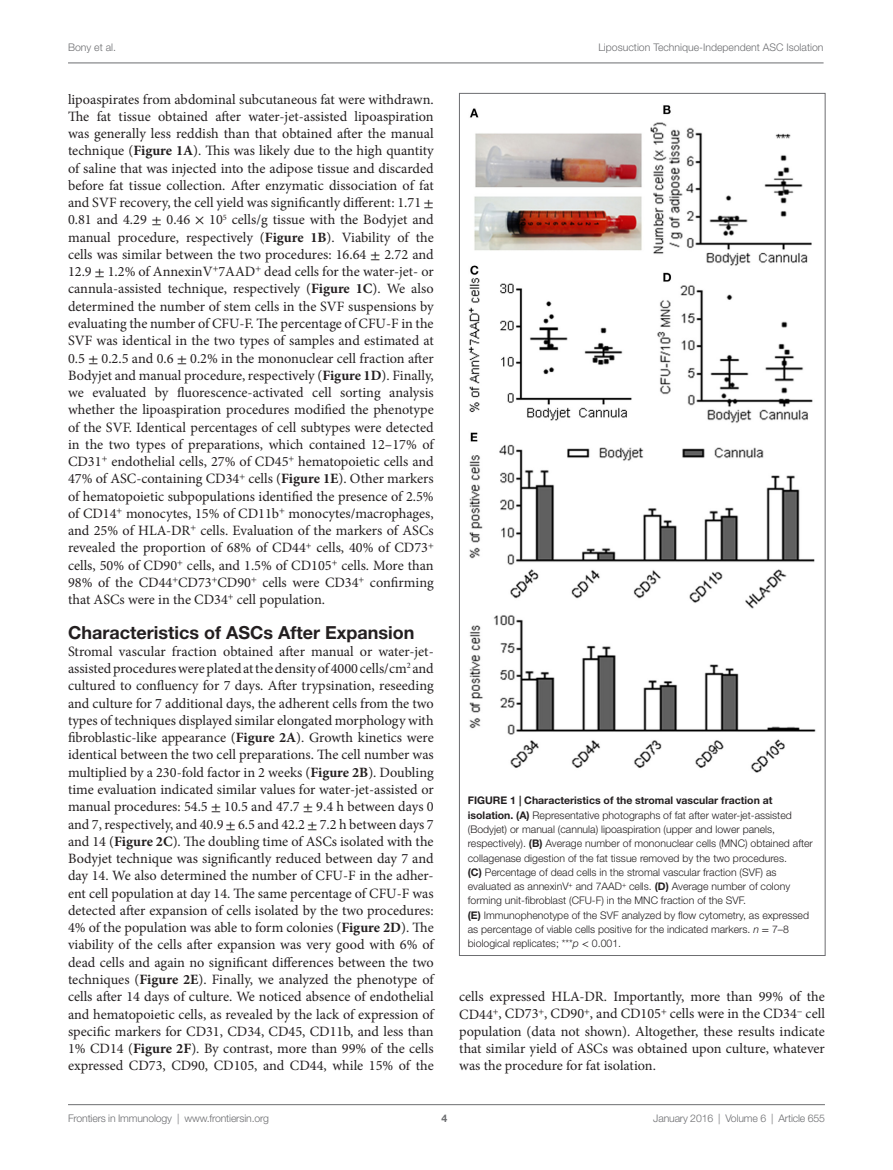
<style>
.page{position:relative;width:893px;height:1170px;background:#fff}
.page>*{position:absolute;margin:0;border:0;box-sizing:border-box;transform-origin:0 0}
.t1{font:700 18px "Helvetica Neue LT Std";color:#231f20}
.t2{font:14.25px/17.2px "Minion Pro";color:#231f20;text-align:justify}
.t3{font:300 10.5px/14.2px "Helvetica Neue LT Std";color:#231f20}
.t4{font:300 10.5px "Helvetica Neue LT Std";letter-spacing:-.015em;color:#6c6d70}
.t5{font:700 10.5px "Helvetica Neue LT Std";color:#6c6d70}
.s1{font-weight:700}
.s2{font-family:"STIX General"}
.s3{font-style:italic}
.s4{font-family:"STIX General";font-weight:400}
</style>
<div class="page">
<img style="left:468px;top:105px;width:348px;height:668px">
<hr style="left:68px;top:1104px;width:757px;height:1px;background:#6c6d70">
<hr style="left:68px;top:63px;width:756px;height:1px;background:#6c6d70">
<p class="t4" style="left:68px;top:41px;width:50px">Bony et al.</p>
<p class="t4" style="left:598px;top:41px;width:227px">Liposuction Technique-Independent ASC Isolation</p>
<p class="t2" style="left:68px;top:90px;width:367px">lipoaspirates from abdominal subcutaneous fat were withdrawn.<br>The fat tissue obtained after water-jet-assisted lipoaspiration was generally less reddish than that obtained after the manual technique (<span class="s1">Figure 1A</span>). This was likely due to the high quantity of saline that was injected into the adipose tissue and discarded before fat tissue collection. After enzymatic dissociation of fat and SVF recovery, the cell yield was significantly different: 1.71 <span class="s2">± </span>0.81 and 4.29 <span class="s2">±</span> 0.46 <span class="s2">×</span> 10<sup>5</sup> cells/g tissue with the Bodyjet and manual procedure, respectively (<span class="s1">Figure 1B</span>). Viability of the cells was similar between the two procedures: 16.64 <span class="s2">±</span> 2.72 and 12.9 <span class="s2">±</span> 1.2% of AnnexinV<sup>+</sup>7AAD<sup>+</sup> dead cells for the water-jet- or cannula-assisted technique, respectively (<span class="s1">Figure 1C</span>). We also determined the number of stem cells in the SVF suspensions by evaluating the number of CFU-F. The percentage of CFU-F in the SVF was identical in the two types of samples and estimated at 0.5 <span class="s2">±</span> 0.2.5 and 0.6 <span class="s2">±</span> 0.2% in the mononuclear cell fraction after Bodyjet and manual procedure, respectively (<span class="s1">Figure 1D</span>). Finally, we evaluated by fluorescence-activated cell sorting analysis whether the lipoaspiration procedures modified the phenotype of the SVF. Identical percentages of cell subtypes were detected in the two types of preparations, which contained 12–17% of CD31<sup>+</sup> endothelial cells, 27% of CD45<sup>+</sup> hematopoietic cells and 47% of ASC-containing CD34<sup>+</sup> cells (<span class="s1">Figure 1E</span>). Other markers of hematopoietic subpopulations identified the presence of 2.5% of CD14<sup>+</sup> monocytes, 15% of CD11b<sup>+</sup> monocytes/macrophages, and 25% of HLA-DR<sup>+</sup> cells. Evaluation of the markers of ASCs revealed the proportion of 68% of CD44<sup>+</sup> cells, 40% of CD73<sup>+ </sup>cells, 50% of CD90<sup>+</sup> cells, and 1.5% of CD105<sup>+</sup> cells. More than 98% of the CD44<sup>+</sup>CD73<sup>+</sup>CD90<sup>+</sup> cells were CD34<sup>+</sup> confirming that ASCs were in the CD34<sup>+</sup> cell population.</p>
<p class="t1" style="left:68px;top:621px;width:172px">Characteristics of ASC</p>
<p class="t1" style="left:263px;top:621px;width:152px">s After Expansion</p>
<p class="t2" style="left:68px;top:642px;width:367px">Stromal vascular fraction obtained after manual or water-jet&shy;assisted procedures were plated at the density of 4000 cells/cm<sup>2</sup> and cultured to confluency for 7 days. After trypsination, reseeding and culture for 7 additional days, the adherent cells from the two types of techniques displayed similar elongated morphology with fibroblastic-like appearance (<span class="s1">Figure 2A</span>). Growth kinetics were identical between the two cell preparations. The cell number was multiplied by a 230-fold factor in 2 weeks (<span class="s1">Figure 2B</span>). Doubling time evaluation indicated similar values for water-jet-assisted or manual procedures: 54.5 <span class="s2">±</span> 10.5 and 47.7 <span class="s2">±</span> 9.4 h between days 0 and 7, respectively, and 40.9 <span class="s2">±</span> 6.5 and 42.2 <span class="s2">±</span> 7.2 h between days 7 and 14 (<span class="s1">Figure 2C</span>). The doubling time of ASCs isolated with the Bodyjet technique was significantly reduced between day 7 and day 14. We also determined the number of CFU-F in the adher&shy;ent cell population at day 14. The same percentage of CFU-F was detected after expansion of cells isolated by the two procedures:<br>4% of the population was able to form colonies (<span class="s1">Figure 2D</span>). The viability of the cells after expansion was very good with 6% of dead cells and again no significant differences between the two techniques (<span class="s1">Figure 2E</span>). Finally, we analyzed the phenotype of cells after 14 days of culture. We noticed absence of endothelial and hematopoietic cells, as revealed by the lack of expression of specific markers for CD31, CD34, CD45, CD11b, and less than 1% CD14 (<span class="s1">Figure 2F</span>). By contrast, more than 99% of the cells expressed CD73, CD90, CD105, and CD44, while 15% of the</p>
<p class="t3" style="left:468px;top:793px;width:347px"><span class="s1">FIG URE 1 | Characteristics of the stromal vascular fraction at isolation. (A)</span> Representative photographs of fat after water-jet-assisted (Bodyjet) or manual (cannula) lipoaspiration (upper and lower panels, respectively). <span class="s1">(B)</span> Average number of mononuclear cells (MNC) obtained after collagenase digestion of the fat tissue removed by the two procedures.<br><span class="s1">(C)</span> Percentage of dead cells in the stromal vascular fraction (SVF) as evaluated as annexinV<sup>+</sup> and 7AAD<sup>+</sup> cells. <span class="s1">(D)</span> Average number of colony forming unit-fibroblast (CFU-F) in the MNC fraction of the SVF.<br><span class="s1">(E)</span> Immunophenotype of the SVF analyzed by flow cytometry, as expressed as percentage of viable cells positive for the indicated markers. <span class="s3">n</span> <span class="s4">=</span> 7–8 biological replicates; ***<span class="s3">p</span> <span class="s4">&lt;</span> 0.001.</p>
<p class="t2" style="left:459px;top:988px;width:367px">cells expressed HLA-DR. Importantly, more than 99% of the CD44<sup>+</sup>, CD73<sup>+</sup>, CD90<sup>+</sup>, and CD105<sup>+</sup> cells were in the CD34<sup>−</sup> cell population (data not shown). Altogether, these results indicate that similar yield of ASCs was obtained upon culture, whatever was the procedure for fat isolation.</p>
<p class="t4" style="left:68px;top:1111px;width:203px">Frontiers in Immunology | www.frontiersin.org</p>
<p class="t5" style="left:441px;top:1111px;width:7px">4</p>
<p class="t4" style="left:653px;top:1111px;width:173px">January 2016 | Volume 6 | Article 655</p>
</div>
